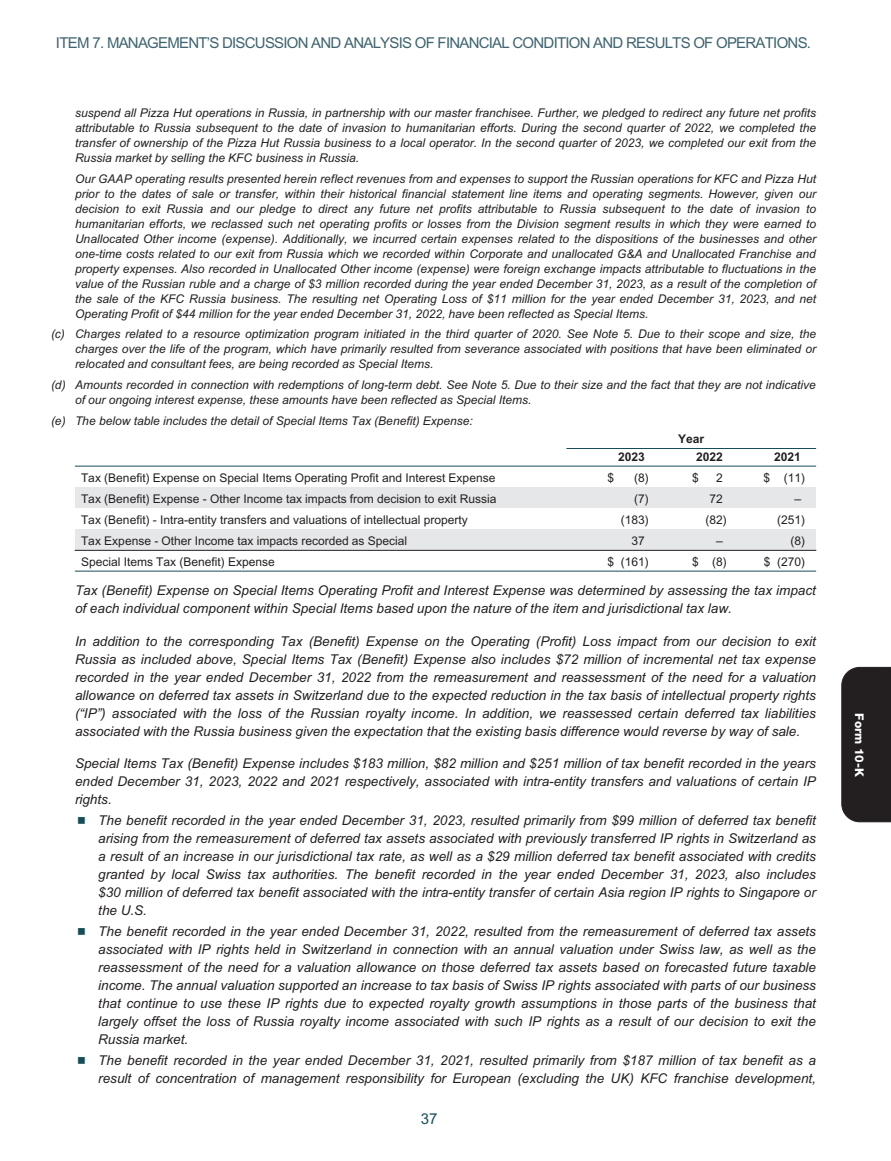
<style>
.page{position:relative;width:891px;height:1161px;background:#fff}
.page>*{position:absolute;margin:0;border:0;box-sizing:border-box;transform-origin:0 0}
.t1{font:15px "Arial";letter-spacing:-.05em;color:#3e646f}
.t2{font:15px "Arial";color:#154e59}
.t3{font:italic 13.5px/18px "Arial";color:#231f20;text-align:justify}
.t4{font:italic 12px/15px "Arial";color:#231f20;text-align:justify}
.t5{font:12px "Arial";color:#231f20}
.t6{font:700 12px "Arial";color:#231f20}
.t7{font:800 12px "Helvetica Neue";color:#fff}
.s1{font-family:"Universal Newswith Comm Pi";font-style:normal;color:#154e59}
</style>
<div class="page">
<div style="left:841px;top:667px;width:50px;height:156px;background:#231f20"></div>
<div style="left:75px;top:488px;width:741px;height:20px;background:#e6e7e9"></div>
<div style="left:75px;top:530px;width:741px;height:20px;background:#e6e7e9"></div>
<hr style="left:567px;top:448px;width:249px;height:1px;background:#154e59">
<hr style="left:75px;top:466px;width:741px;height:1px;background:#154e59">
<hr style="left:75px;top:550px;width:741px;height:1px;background:#231f20">
<hr style="left:75px;top:571px;width:741px;height:1px;background:#154e59">
<p class="t1" style="left:56px;top:37px;width:757px">ITEM 7. MANAGEMENT’S DISCUSSION AND ANALYSIS OF FINANCIAL CONDITION AND RESULTS OF OPERATIONS.</p>
<p class="t4" style="left:75px;top:106px;width:743px">suspend all Pizza Hut operations in Russia, in partnership with our master franchisee. Further, we pledged to redirect any future net profits attributable to Russia subsequent to the date of invasion to humanitarian efforts. During the second quarter of 2022, we completed the transfer of ownership of the Pizza Hut Russia business to a local operator. In the second quarter of 2023, we completed our exit from the Russia market by selling the KFC business in Russia.</p>
<p class="t4" style="left:75px;top:172px;width:743px">Our GAAP operating results presented herein reflect revenues from and expenses to support the Russian operations for KFC and Pizza Hut prior to the dates of sale or transfer, within their historical financial statement line items and operating segments. However, given our decision to exit Russia and our pledge to direct any future net profits attributable to Russia subsequent to the date of invasion to humanitarian efforts, we reclassed such net operating profits or losses from the Division segment results in which they were earned to Unallocated Other income (expense). Additionally, we incurred certain expenses related to the dispositions of the businesses and other one-time costs related to our exit from Russia which we recorded within Corporate and unallocated G&amp;A and Unallocated Franchise and property expenses. Also recorded in Unallocated Other income (expense) were foreign exchange impacts attributable to fluctuations in the value of the Russian ruble and a charge of $3 million recorded during the year ended December 31, 2023, as a result of the completion of the sale of the KFC Russia business. The resulting net Operating Loss of $11 million for the year ended December 31, 2023, and net Operating Profit of $44 million for the year ended December 31, 2022, have been reflected as Special Items.</p>
<p class="t4" style="left:75px;top:328px;width:743px;text-indent:-24px">(c) Charges related to a resource optimization program initiated in the third quarter of 2020. See Note 5. Due to their scope and size, the charges over the life of the program, which have primarily resulted from severance associated with positions that have been eliminated or relocated and consultant fees, are being recorded as Special Items.</p>
<p class="t4" style="left:75px;top:379px;width:742px;text-indent:-24px">(d) Amounts recorded in connection with redemptions of long-term debt. See Note 5. Due to their size and the fact that they are not indicative of our ongoing interest expense, these amounts have been reflected as Special Items.</p>
<p class="t4" style="left:51px;top:414px;width:423px">(e) The below table includes the detail of Special Items Tax (Benefit) Expense:</p>
<p class="t6" style="left:678px;top:434px;width:28px">Year</p>
<p class="t6" style="left:618px;top:452px;width:28px">2023</p>
<p class="t6" style="left:696px;top:452px;width:28px">2022</p>
<p class="t6" style="left:774px;top:452px;width:28px">2021</p>
<p class="t5" style="left:81px;top:473px;width:416px">Tax (Benefit) Expense on Special Items Operating Profit and Interest Expense</p>
<p class="t5" style="left:607px;top:473px;width:8px">$</p>
<p class="t5" style="left:634px;top:473px;width:16px">(8)</p>
<p class="t5" style="left:692px;top:473px;width:8px">$</p>
<p class="t5" style="left:716px;top:473px;width:8px">2</p>
<p class="t5" style="left:764px;top:473px;width:43px">$ (11)</p>
<p class="t5" style="left:81px;top:494px;width:417px">Tax (Benefit) Expense - Other Income tax impacts from decision to exit Russia</p>
<p class="t5" style="left:634px;top:494px;width:16px">(7)</p>
<p class="t5" style="left:710px;top:494px;width:15px">72</p>
<p class="t5" style="left:794px;top:494px;width:8px">–</p>
<p class="t5" style="left:81px;top:515px;width:388px">Tax (Benefit) - Intra-entity transfers and valuations of intellectual property</p>
<p class="t5" style="left:621px;top:515px;width:30px">(183)</p>
<p class="t5" style="left:706px;top:515px;width:23px">(82)</p>
<p class="t5" style="left:777px;top:515px;width:30px">(251)</p>
<p class="t5" style="left:81px;top:536px;width:328px">Tax Expense - Other Income tax impacts recorded as Special</p>
<p class="t5" style="left:631px;top:536px;width:15px">37</p>
<p class="t5" style="left:716px;top:536px;width:8px">–</p>
<p class="t5" style="left:790px;top:536px;width:16px">(8)</p>
<p class="t5" style="left:81px;top:557px;width:195px">Special Items Tax (Benefit) Expense</p>
<p class="t5" style="left:607px;top:557px;width:43px">$ (161)</p>
<p class="t5" style="left:692px;top:557px;width:36px">$ (8)</p>
<p class="t5" style="left:764px;top:557px;width:43px">$ (270)</p>
<p class="t3" style="left:75px;top:583px;width:743px">Tax (Benefit) Expense on Special Items Operating Profit and Interest Expense was determined by assessing the tax impact of each individual component within Special Items based upon the nature of the item and jurisdictional tax law.</p>
<p class="t3" style="left:75px;top:633px;width:743px">In addition to the corresponding Tax (Benefit) Expense on the Operating (Profit) Loss impact from our decision to exit Russia as included above, Special Items Tax (Benefit) Expense also includes $72 million of incremental net tax expense recorded in the year ended December 31, 2022 from the remeasurement and reassessment of the need for a valuation allowance on deferred tax assets in Switzerland due to the expected reduction in the tax basis of intellectual property rights (“IP”) associated with the loss of the Russian royalty income. In addition, we reassessed certain deferred tax liabilities associated with the Russia business given the expectation that the existing basis difference would reverse by way of sale.</p>
<p class="t3" style="left:75px;top:756px;width:742px">Special Items Tax (Benefit) Expense includes $183 million, $82 million and $251 million of tax benefit recorded in the years ended December 31, 2023, 2022 and 2021 respectively, associated with intra-entity transfers and valuations of certain IP rights.</p>
<p class="t3" style="left:98px;top:812px;width:719px;text-indent:-20px"><span class="s1">-</span> The benefit recorded in the year ended December 31, 2023, resulted primarily from $99 million of deferred tax benefit arising from the remeasurement of deferred tax assets associated with previously transferred IP rights in Switzerland as a result of an increase in our jurisdictional tax rate, as well as a $29 million deferred tax benefit associated with credits granted by local Swiss tax authorities. The benefit recorded in the year ended December 31, 2023, also includes $30 million of deferred tax benefit associated with the intra-entity transfer of certain Asia region IP rights to Singapore or the U.S.</p>
<p class="t3" style="left:98px;top:923px;width:719px;text-indent:-20px"><span class="s1">-</span> The benefit recorded in the year ended December 31, 2022, resulted from the remeasurement of deferred tax assets associated with IP rights held in Switzerland in connection with an annual valuation under Swiss law, as well as the reassessment of the need for a valuation allowance on those deferred tax assets based on forecasted future taxable income. The annual valuation supported an increase to tax basis of Swiss IP rights associated with parts of our business that continue to use these IP rights due to expected royalty growth assumptions in those parts of the business that largely offset the loss of Russia royalty income associated with such IP rights as a result of our decision to exit the Russia market.</p>
<p class="t3" style="left:78px;top:1052px;width:740px;text-align:right"><span class="s1">-</span> The benefit recorded in the year ended December 31, 2021, resulted primarily from $187 million of tax benefit as a result of concentration of management responsibility for European (excluding the UK) KFC franchise development,</p>
<p class="t2" style="left:421px;top:1113px;width:18px">37</p>
<p class="t7" style="left:864px;top:713px;width:65px;rotate:90deg">Form 10-K</p>
</div>
